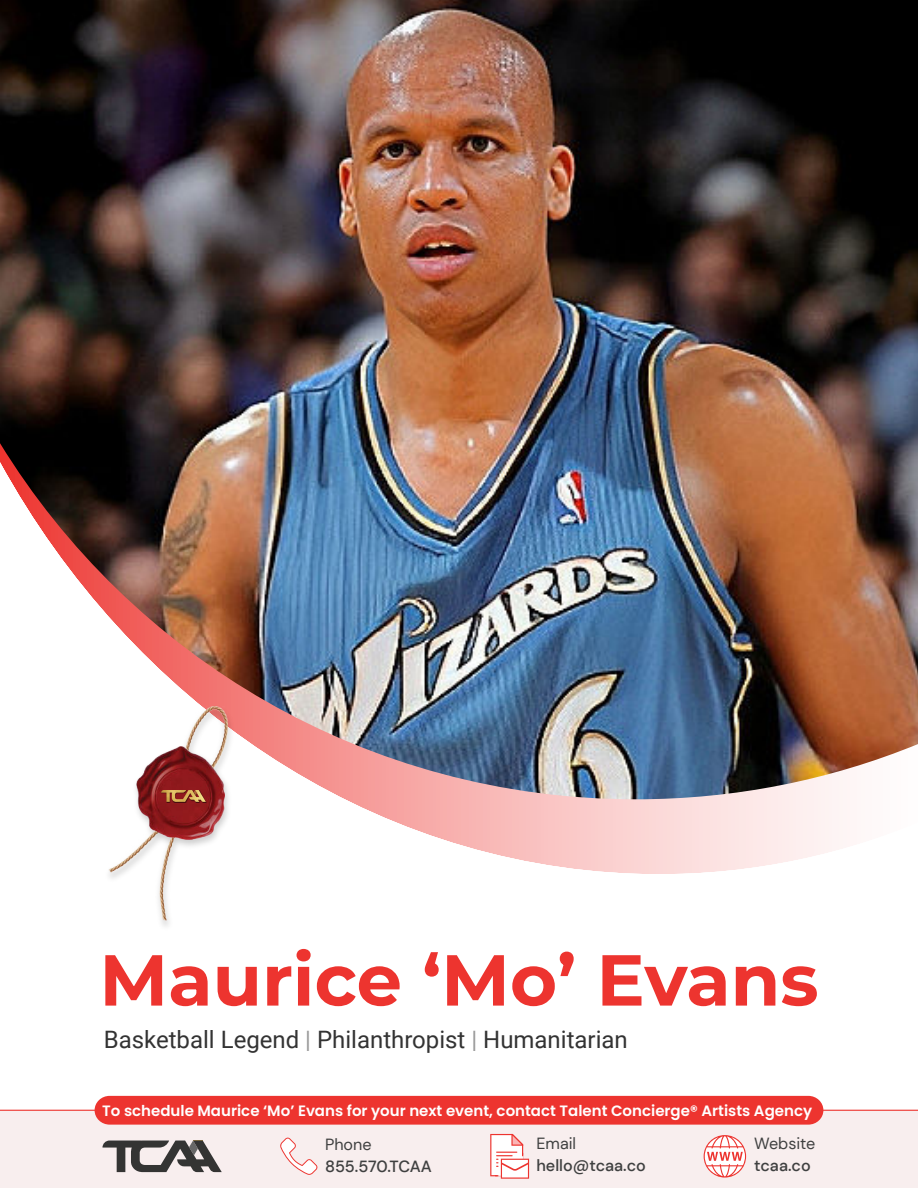
<style>
.page{position:relative;width:918px;height:1188px;background:#fff}
.page>*{position:absolute;margin:0;border:0;box-sizing:border-box;transform-origin:0 0}
.t1{font:100 72px "Montserrat";color:#ed342f}
.t2{font:24px "Roboto";color:#333}
.t3{font:500 16.2px "DM Sans";color:#3f4040}
.t4{font:16.2px "DM Sans";color:#3f4040}
.t5{font:600 15px "Poppins";color:#fff}
.s1{color:rgb(51 51 51/.5)}
</style>
<div class="page">
<svg style="left:345px;top:799px;width:498px;height:75px"></svg>
<img style="left:0;top:0;width:918px;height:799px">
<div style="left:0;top:1110px;width:918px;height:78px;background:#f8eeee"></div>
<hr style="left:0;top:1110px;width:918px;height:1px;background:#ed342f">
<div style="left:95px;top:1096px;width:728px;height:29px;background:#ed342f"></div>
<svg style="left:280px;top:1138px;width:38px;height:37px"></svg>
<svg style="left:490px;top:1134px;width:39px;height:45px"></svg>
<svg style="left:704px;top:1135px;width:42px;height:43px"></svg>
<svg style="left:102px;top:1141px;width:120px;height:31px"></svg>
<img style="left:100px;top:702px;width:138px;height:224px">
<img style="left:108px;top:706px;width:119px;height:215px">
<img style="left:137px;top:746px;width:88px;height:93px">
<img style="left:161px;top:790px;width:45px;height:12px">
<h1 class="t1" style="left:99px;top:949px;width:721px">Maurice ‘Mo’ Evans</h1>
<h2 class="t2" style="left:104px;top:1029px;width:526px">Basketball Legend <span class="s1">|</span> Philanthropist <span class="s1">|</span> Humanitarian</h2>
<p class="t5" style="left:102px;top:1102px;width:711px">To schedule Maurice ‘Mo’ Evans for your next event, contact Talent Concierge® Artists Agency</p>
<p class="t4" style="left:325px;top:1135px;width:48px">Phone</p>
<p class="t3" style="left:325px;top:1160px;width:108px">855.570.TCAA</p>
<p class="t4" style="left:536px;top:1134px;width:41px">Email</p>
<p class="t3" style="left:536px;top:1159px;width:111px">hello@tcaa.co</p>
<p class="t4" style="left:754px;top:1134px;width:63px">Website</p>
<p class="t3" style="left:754px;top:1160px;width:58px">tcaa.co</p>
</div>
